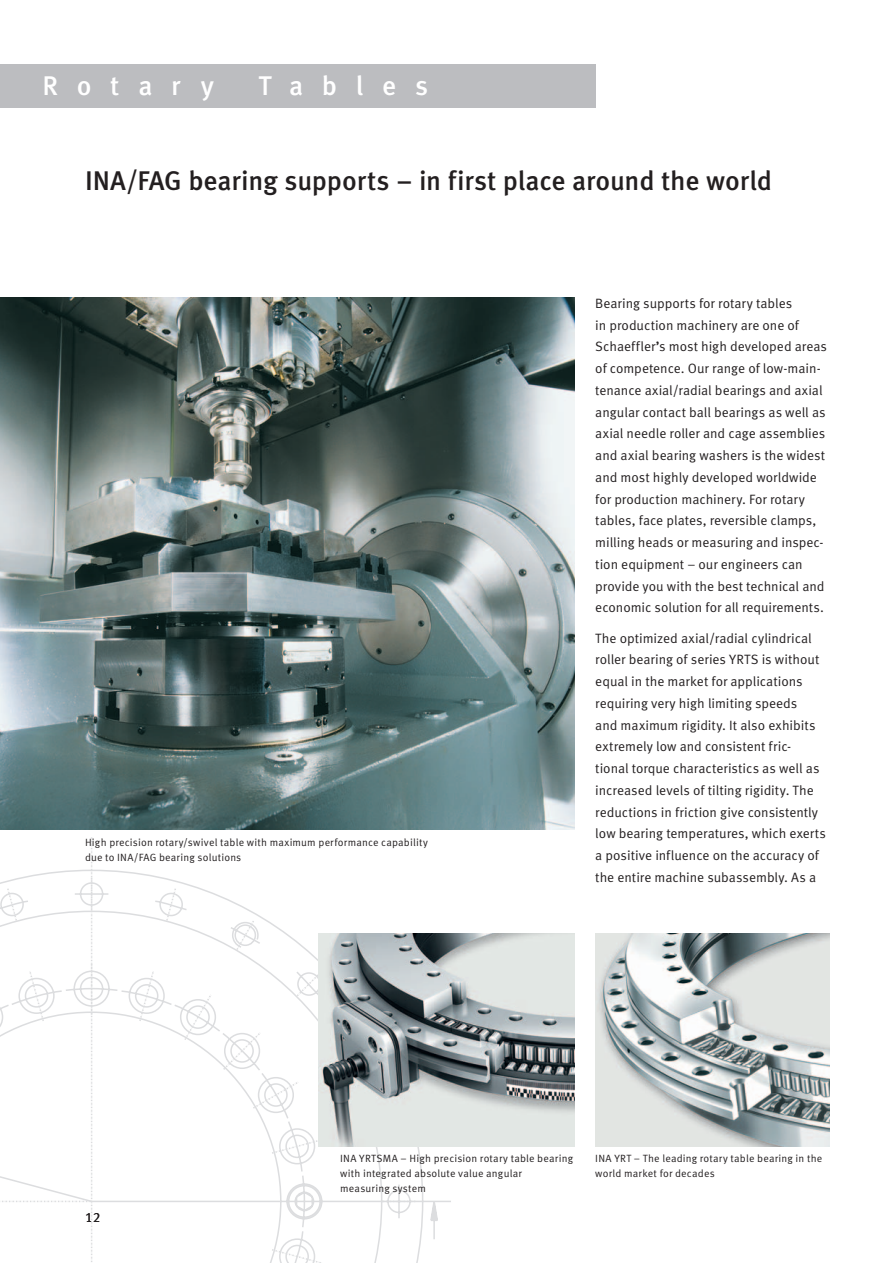
<style>
.page{position:relative;width:893px;height:1263px;background:#fff}
.page>*{position:absolute;margin:0;border:0;box-sizing:border-box;transform-origin:0 0}
.t1{font:500 27px "Schaeffler Meta";letter-spacing:-.01em;color:#231f20}
.t2{font:500 27px "Schaeffler Meta";letter-spacing:.69em;color:#fff}
.t3{font:13.5px/21.8px "Schaeffler Meta";letter-spacing:-.005em;color:#231f20}
.t4{font:10.5px/15px "Schaeffler Meta";letter-spacing:.015em;color:#231f20}
.s1{font-weight:500}
</style>
<div class="page">
<svg style="left:0;top:876px;width:417px;height:387px"></svg>
<img style="left:0;top:298px;width:574px;height:531px">
<div style="left:0;top:64px;width:595px;height:43px;background:#bcbdc0"></div>
<img style="left:595px;top:933px;width:234px;height:213px">
<img style="left:319px;top:933px;width:255px;height:213px">
<h1 class="t2" style="left:43px;top:69px;width:173px">Rotary</h1>
<h1 class="t2" style="left:258px;top:69px;width:171px">Tables</h1>
<h1 class="t1" style="left:85px;top:164px;width:688px">INA/FAG bearing supports – in first place around the world</h1>
<p class="t4" style="left:85px;top:835px;width:344px">High precision rotary/swivel table with maximum performance capability due to INA/FAG bearing solutions</p>
<p class="t3" style="left:595px;top:292px;width:233px">Bearing supports for rotary tables<br>in production machinery are one of Schaeffler<span class="s1">’</span>s most high developed areas of competence. Our range of low-main&shy;tenance axial/radial bearings and axial angular contact ball bearings as well as axial needle roller and cage assemblies and axial bearing washers is the widest and most highly developed worldwide for production machinery. For rotary tables, face plates, reversible clamps, milling heads or measuring and inspec&shy;tion equipment – our engineers can provide you with the best technical and economic solution for all requirements.</p>
<p class="t3" style="left:595px;top:627px;width:232px">The optimized axial/radial cylindrical roller bearing of series YRTS is without equal in the market for applications requiring very high limiting speeds<br>and maximum rigidity. It also exhibits extremely low and consistent fric&shy;tional torque characteristics as well as increased levels of tilting rigidity. The reductions in friction give consistently low bearing temperatures, which exerts a positive influence on the accuracy of the entire machine subassembly. As a</p>
<p class="t3" style="left:85px;top:1207px;width:17px">12</p>
<p class="t4" style="left:340px;top:1151px;width:234px">INA YRTSMA – High precision rotary table bearing with integrated absolute value angular measuring system</p>
<p class="t4" style="left:595px;top:1151px;width:228px">INA YRT – The leading rotary table bearing in the world market for decades</p>
</div>
